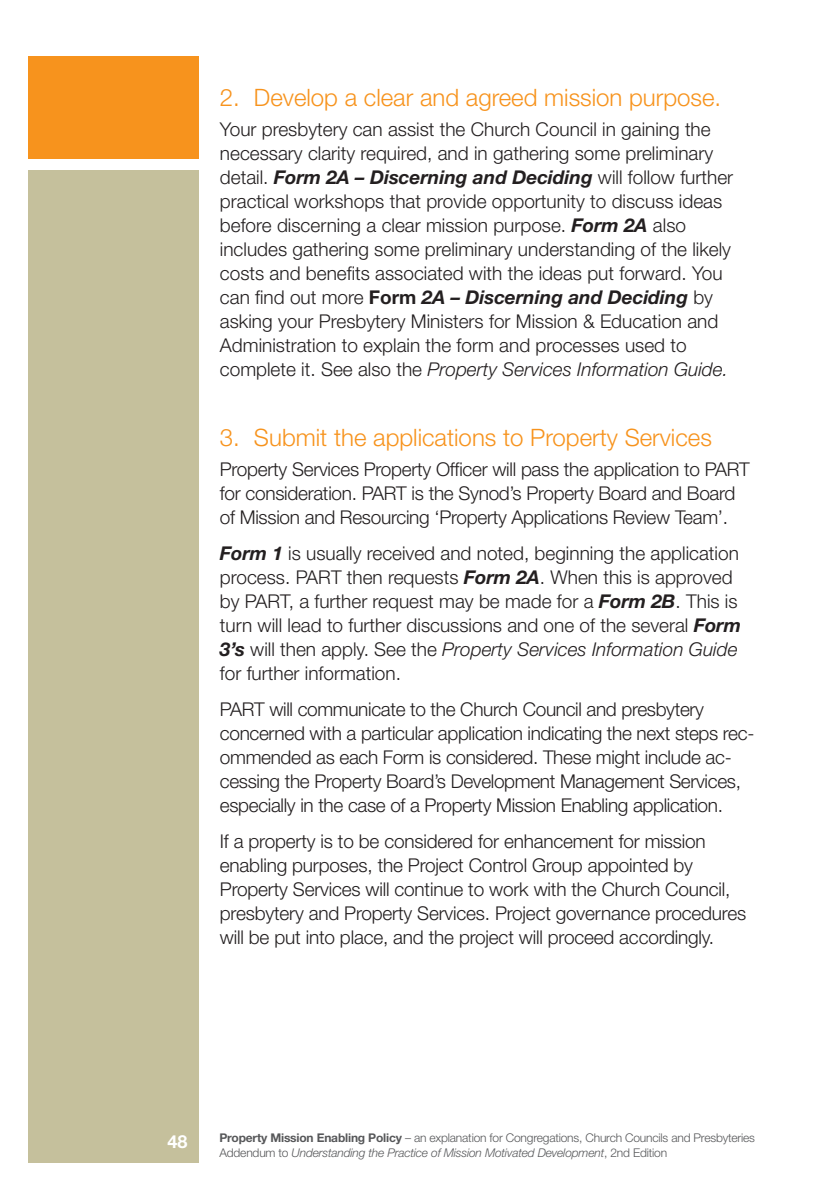
<style>
.page{position:relative;width:840px;height:1191px;background:#fff}
.page>*{position:absolute;margin:0;border:0;box-sizing:border-box;transform-origin:0 0}
.t1{font:300 24px "Helvetica Neue";color:#f7931d}
.t2{font:300 19px/24px "Helvetica Neue";letter-spacing:-.01em;color:#231f20}
.t3{font:700 18px "Helvetica Neue";color:#fff}
.t4{font:300 12px/14.4px "Helvetica Neue";letter-spacing:-.015em;color:#57585a}
.s1{font-weight:700;font-style:italic}
.s2{font-weight:700}
.s3{font-style:italic}
</style>
<div class="page">
<div style="left:28px;top:170px;width:170px;height:992px;background:#c5c09c"></div>
<div style="left:28px;top:57px;width:170px;height:102px;background:#f7931d"></div>
<p class="t1" style="left:220px;top:82px;width:502px">2. Develop a clear and agreed mission purpose.</p>
<p class="t2" style="left:220px;top:117px;width:514px">Your presbytery can assist the Church Council in gaining the necessary clarity required, and in gathering some preliminary detail. <span class="s1">Form 2A – Discerning and Deciding</span> will follow further practical workshops that provide opportunity to discuss ideas before discerning a clear mission purpose. <span class="s1">Form 2A</span> also includes gathering some preliminary understanding of the likely costs and benefits associated with the ideas put forward. You can find out more <span class="s2">Form</span> <span class="s1">2A – Discerning and Deciding</span> by asking your Presbytery Ministers for Mission &amp; Education and Administration to explain the form and processes used to complete it. See also the <span class="s3">Property Services Information Guide.</span></p>
<p class="t1" style="left:220px;top:422px;width:493px">3. Submit the applications to Property Services</p>
<p class="t2" style="left:220px;top:457px;width:531px">Property Services Property Officer will pass the application to PART for consideration. PART is the Synod’s Property Board and Board of Mission and Resourcing ‘Property Applications Review Team’.</p>
<p class="t2" style="left:220px;top:541px;width:522px"><span class="s1">Form 1</span> is usually received and noted, beginning the application process. PART then requests <span class="s1">Form 2A</span>. When this is approved by PART, a further request may be made for a <span class="s1">Form 2B</span>. This is turn will lead to further discussions and one of the several <span class="s1">Form 3’s</span> will then apply. See the <span class="s3">Property Services Information Guide </span>for further information.</p>
<p class="t2" style="left:220px;top:696px;width:535px">PART will communicate to the Church Council and presbytery concerned with a particular application indicating the next steps rec&shy;ommended as each Form is considered. These might include ac&shy;cessing the Property Board’s Development Management Services, especially in the case of a Property Mission Enabling application.</p>
<p class="t2" style="left:220px;top:828px;width:527px">If a property is to be considered for enhancement for mission enabling purposes, the Project Control Group appointed by Property Services will continue to work with the Church Council, presbytery and Property Services. Project governance procedures will be put into place, and the project will proceed accordingly.</p>
<p class="t3" style="left:167px;top:1130px;width:22px">48</p>
<p class="t4" style="left:219px;top:1130px;width:536px"><span class="s2">Property Mission Enabling Policy</span> – an explanation for Congregations, Church Councils and Presbyteries<br>Addendum to <span class="s3">Understanding the Practice of Mission Motivated Development</span>, 2nd Edition</p>
</div>
